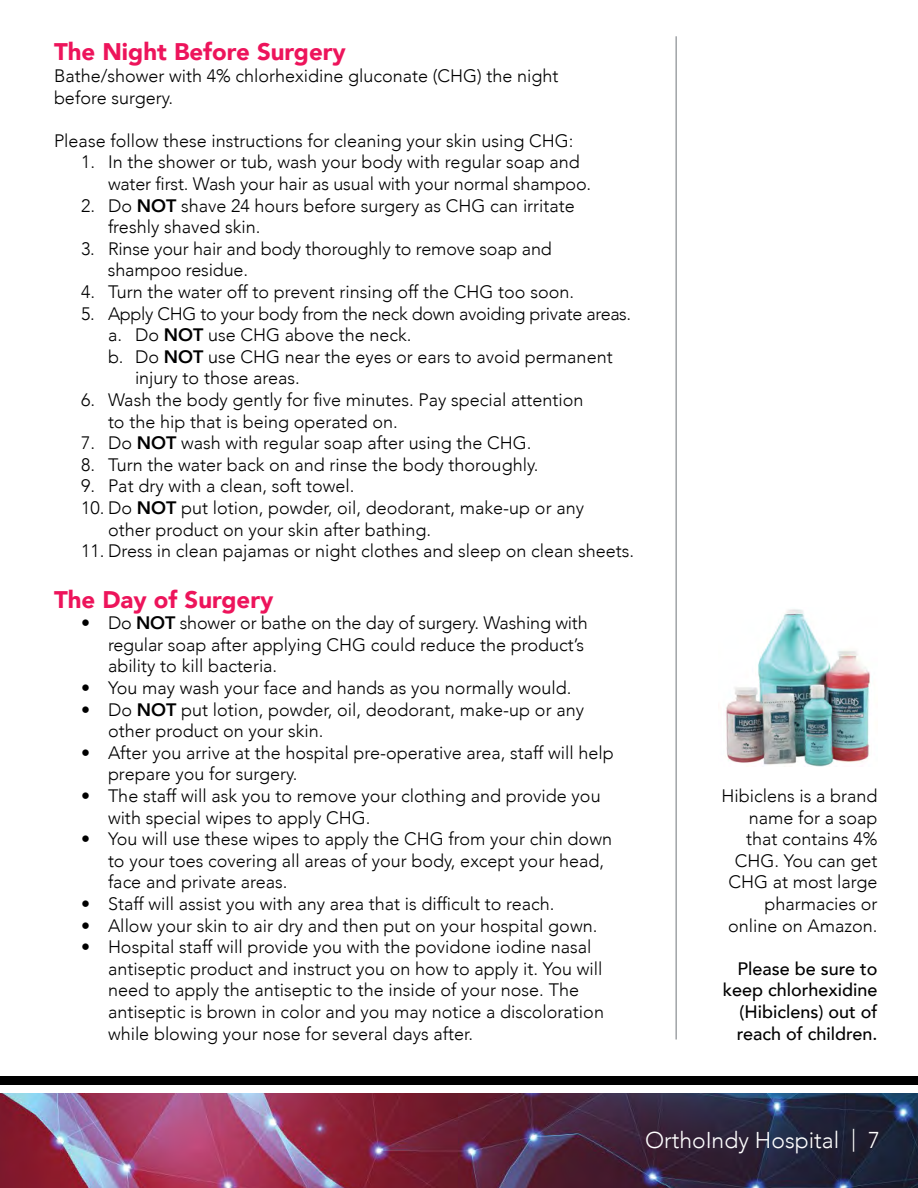
<style>
.page{position:relative;width:918px;height:1188px;background:#fff}
.page>*{position:absolute;margin:0;border:0;box-sizing:border-box;transform-origin:0 0}
.t1{font:900 24px "Avenir";color:#ed145b}
.t2{font:300 22.95px "Avenir";color:#fff}
.t3{font:300 18px/21.6px "Avenir";color:#000}
.t4{font:500 18px/21.6px "Avenir";color:#000;text-align:right}
.t5{font:300 18px "Avenir";letter-spacing:-.02em;color:#000}
.s1{font-weight:800}
</style>
<div class="page">
<img style="left:0;top:1093px;width:918px;height:95px">
<div style="left:0;top:1076px;width:918px;height:9px;background:#000"></div>
<hr style="left:675px;top:36px;width:2px;height:1004px;background:#a0a3a7">
<img style="left:726px;top:609px;width:144px;height:158px">
<h1 class="t1" style="left:54px;top:31px;width:293px">The Night Before Surgery</h1>
<p class="t3" style="left:54px;top:65px;width:506px">Bathe/shower with 4% chlorhexidine gluconate (CHG) the night before surgery.</p>
<p class="t3" style="left:54px;top:130px;width:521px">Please follow these instructions for cleaning your skin using CHG:</p>
<p class="t3" style="left:108px;top:151px;width:485px;text-indent:-27px">1. In the shower or tub, wash your body with regular soap and water first. Wash your hair as usual with your normal shampoo.</p>
<p class="t3" style="left:108px;top:195px;width:468px;text-indent:-27px">2. Do <span class="s1">NOT</span> shave 24 hours before surgery as CHG can irritate freshly shaved skin.</p>
<p class="t3" style="left:108px;top:238px;width:445px;text-indent:-27px">3. Rinse your hair and body thoroughly to remove soap and shampoo residue.</p>
<p class="t3" style="left:81px;top:281px;width:495px">4. Turn the water off to prevent rinsing off the CHG too soon.</p>
<p class="t5" style="left:81px;top:303px;width:552px">5. Apply CHG to your body from the neck down avoiding private areas.</p>
<p class="t3" style="left:108px;top:324px;width:305px">a. Do <span class="s1">NOT</span> use CHG above the neck.</p>
<p class="t3" style="left:108px;top:346px;width:506px">b. Do <span class="s1">NOT</span> use CHG near the eyes or ears to avoid permanent</p>
<p class="t3" style="left:135px;top:367px;width:166px">injury to those areas.</p>
<p class="t3" style="left:108px;top:389px;width:477px;text-indent:-27px">6. Wash the body gently for five minutes. Pay special attention to the hip that is being operated on.</p>
<p class="t3" style="left:81px;top:432px;width:452px">7. Do <span class="s1">NOT</span> wash with regular soap after using the CHG.</p>
<p class="t3" style="left:81px;top:454px;width:459px">8. Turn the water back on and rinse the body thoroughly.</p>
<p class="t3" style="left:81px;top:475px;width:275px">9. Pat dry with a clean, soft towel.</p>
<p class="t3" style="left:108px;top:497px;width:478px;text-indent:-27px">10. Do <span class="s1">NOT</span> put lotion, powder, oil, deodorant, make-up or any other product on your skin after bathing.</p>
<p class="t3" style="left:81px;top:540px;width:555px">11. Dress in clean pajamas or night clothes and sleep on clean sheets.</p>
<h1 class="t1" style="left:54px;top:579px;width:221px">The Day of Surgery</h1>
<p class="t3" style="left:108px;top:612px;width:481px;text-indent:-27px">• Do <span class="s1">NOT</span> shower or bathe on the day of surgery. Washing with regular soap after applying CHG could reduce the product’s ability to kill bacteria.</p>
<p class="t3" style="left:81px;top:677px;width:492px">• You may wash your face and hands as you normally would.</p>
<p class="t3" style="left:108px;top:699px;width:478px;text-indent:-27px">• Do <span class="s1">NOT</span> put lotion, powder, oil, deodorant, make-up or any other product on your skin.</p>
<p class="t3" style="left:108px;top:742px;width:507px;text-indent:-27px">• After you arrive at the hospital pre-operative area, staff will help prepare you for surgery.</p>
<p class="t3" style="left:108px;top:785px;width:494px;text-indent:-27px">• The staff will ask you to remove your clothing and provide you with special wipes to apply CHG.</p>
<p class="t3" style="left:108px;top:828px;width:506px;text-indent:-27px">• You will use these wipes to apply the CHG from your chin down to your toes covering all areas of your body, except your head, face and private areas.</p>
<p class="t3" style="left:81px;top:893px;width:475px">• Staff will assist you with any area that is difficult to reach.</p>
<p class="t3" style="left:81px;top:915px;width:518px">• Allow your skin to air dry and then put on your hospital gown.</p>
<p class="t3" style="left:108px;top:936px;width:498px;text-indent:-27px">• Hospital staff will provide you with the povidone iodine nasal antiseptic product and instruct you on how to apply it. You will need to apply the antiseptic to the inside of your nose. The antiseptic is brown in color and you may notice a discoloration while blowing your nose for several days after.</p>
<p class="t3" style="left:721px;top:785px;width:158px;text-align:right">Hibiclens is a brand name for a soap that contains 4%<br>CHG. You can get<br>CHG at most large pharmacies or online on Amazon.</p>
<p class="t4" style="left:723px;top:957px;width:156px">Please be sure to keep chlorhexidine (Hibiclens) out of reach of children.</p>
<p class="t2" style="left:645px;top:1127px;width:236px">OrthoIndy Hospital | 7</p>
</div>
